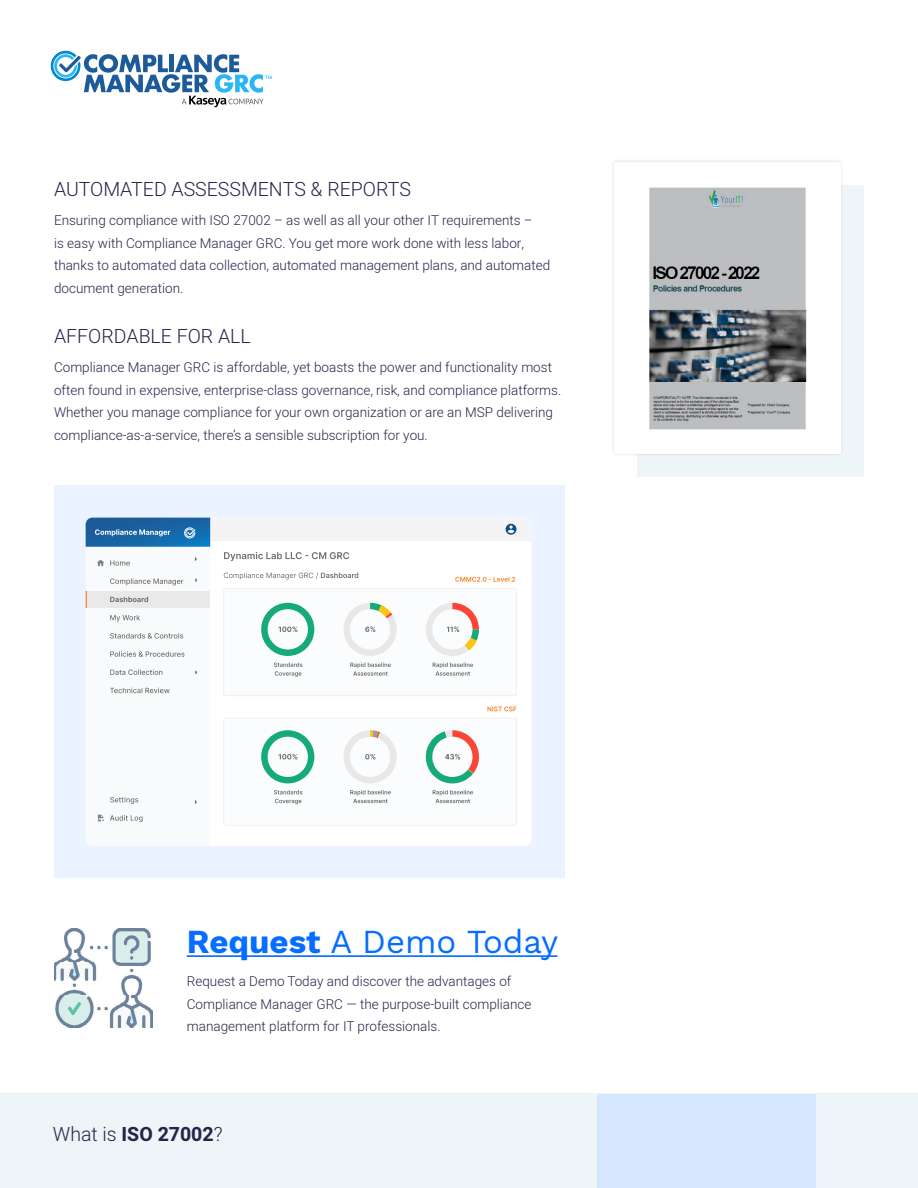
<style>
.page{position:relative;width:918px;height:1188px;background:#fff}
.page>*{position:absolute;margin:0;border:0;box-sizing:border-box;transform-origin:0 0}
.t1{font:33px "Work Sans";color:#056dff}
.t2{font:300 19.5px "Heebo";color:#28234a}
.t3{font:700 19.5px "Heebo";color:#28234a}
.t4{font:300 13.5px/22.5px "Heebo";color:#28234a}
.s1{font-weight:700}
.s2{font-weight:300}
</style>
<div class="page">
<div style="left:0;top:1093px;width:918px;height:95px;background:#edf5f8"></div>
<div style="left:597px;top:1094px;width:219px;height:94px;background:#d5e6ff"></div>
<div style="left:637px;top:185px;width:227px;height:292px;background:#edf5f8"></div>
<div style="left:54px;top:486px;width:511px;height:392px;background:#eaf3ff"></div>
<svg style="left:51px;top:51px;width:221px;height:56px"></svg>
<img style="left:54px;top:929px;width:98px;height:98px">
<hr style="left:187px;top:955px;width:370px;height:2px;background:#056dff">
<div style="left:611px;top:159px;width:233px;height:298px;background:#000;opacity:.15"></div>
<img style="left:615px;top:162px;width:225px;height:291px">
<div style="left:210px;top:541px;width:321px;height:305px;background:#fff"></div>
<div style="left:86px;top:518px;width:124px;height:328px;background:#f9fafb"></div>
<div style="left:86px;top:518px;width:445px;height:23px;background:#f4f4f4"></div>
<div style="left:86px;top:591px;width:124px;height:16px;background:#e9e9e9"></div>
<svg style="left:86px;top:591px;width:1px;height:16px"></svg>
<svg style="left:110px;top:557px;width:248px;height:265px"></svg>
<svg style="left:97px;top:560px;width:7px;height:6px"></svg>
<svg style="left:98px;top:815px;width:6px;height:6px"></svg>
<svg style="left:224px;top:552px;width:125px;height:9px"></svg>
<div style="left:223px;top:588px;width:294px;height:108px;background:#fbfcfd;border-radius:2px"></div>
<div style="left:223px;top:588px;width:294px;height:108px;border:1px solid #f0f0f0;border-radius:2px"></div>
<svg style="left:261px;top:603px;width:53px;height:74px"></svg>
<svg style="left:344px;top:603px;width:53px;height:73px"></svg>
<div style="left:223px;top:718px;width:294px;height:108px;background:#fbfcfd;border-radius:2px"></div>
<div style="left:223px;top:718px;width:294px;height:108px;border:1px solid #f0f0f0;border-radius:2px"></div>
<svg style="left:261px;top:730px;width:53px;height:74px"></svg>
<svg style="left:344px;top:730px;width:53px;height:73px"></svg>
<svg style="left:425px;top:730px;width:54px;height:73px"></svg>
<svg style="left:426px;top:577px;width:91px;height:134px"></svg>
<svg style="left:505px;top:524px;width:11px;height:11px"></svg>
<svg style="left:86px;top:518px;width:124px;height:29px;background:#2870ac"></svg>
<h2 class="t2" style="left:54px;top:175px;width:358px">AUTOMATED ASSESSMENTS &amp; REPORTS</h2>
<p class="t4" style="left:54px;top:209px;width:498px">Ensuring compliance with ISO 27002 – as well as all your other IT requirements –<br>is easy with Compliance Manager GRC. You get more work done with less labor, thanks to automated data collection, automated management plans, and automated document generation.</p>
<h2 class="t2" style="left:54px;top:323px;width:198px">AFFORDABLE FOR ALL</h2>
<p class="t4" style="left:54px;top:356px;width:509px">Compliance Manager GRC is affordable, yet boasts the power and functionality most often found in expensive, enterprise-class governance, risk, and compliance platforms.<br>Whether you manage compliance for your own organization or are an MSP delivering compliance-as-a-service, there’s a sensible subscription for you.</p>
<h1 class="t1" style="left:187px;top:917px;width:373px"><span class="s1">Request</span> A Demo Today</h1>
<p class="t4" style="left:187px;top:970px;width:346px">Request a Demo Today and discover the advantages of<br>Compliance Manager GRC — the purpose-built compliance management platform for IT professionals.</p>
<h2 class="t3" style="left:53px;top:1121px;width:171px"><span class="s2">What is</span> ISO 27002<span class="s2">?</span></h2>
</div>
